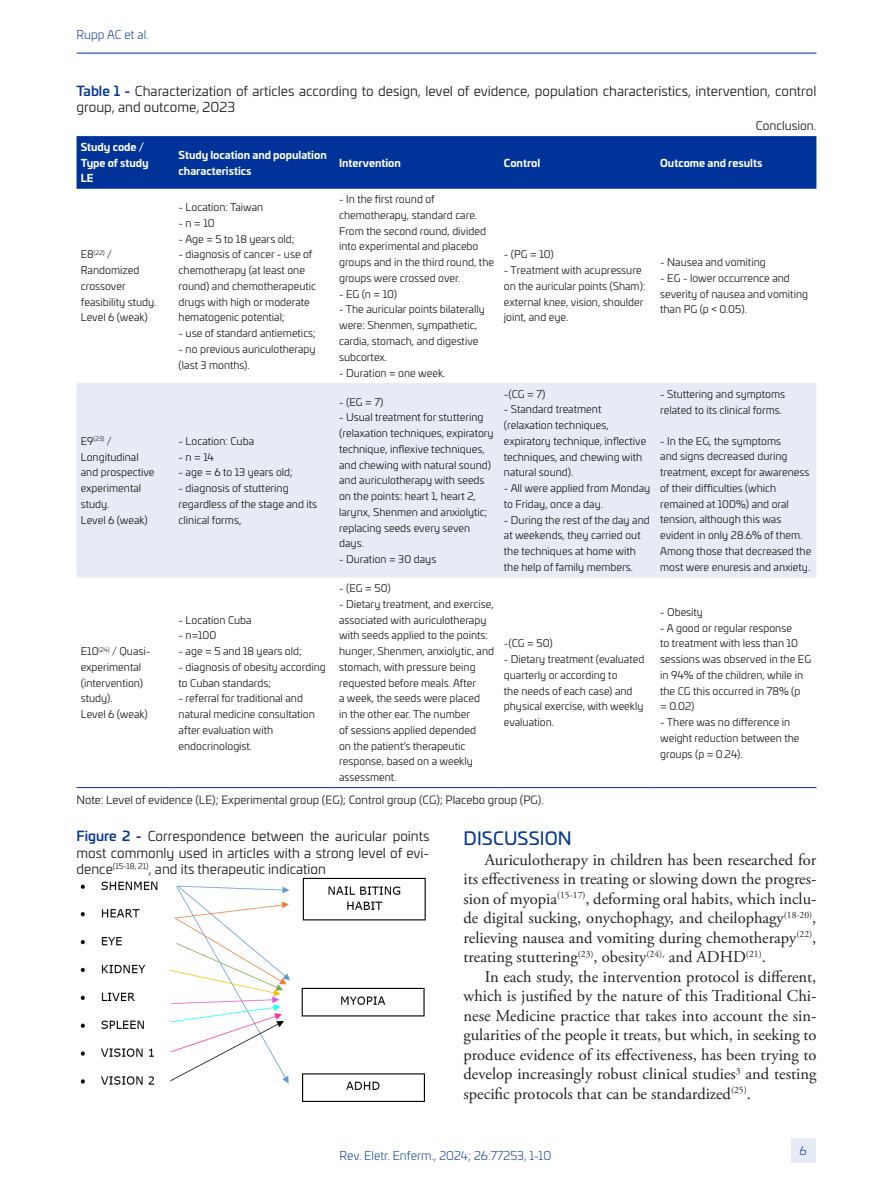
<style>
.page{position:relative;width:893px;height:1191px;background:#fff}
.page>*{position:absolute;margin:0;border:0;box-sizing:border-box;transform-origin:0 0}
.zp_SUB1{font:18px "Univia Pro";letter-spacing:.01em;color:#039}
.zp_texto{font:16.5px/19.5px "Adobe Garamond Pro";color:#231f20;text-align:justify}
.zp__Figura_tabela_titulo{font:13.5px/16.2px "Univia Pro";color:#231f20}
.t1{font:300 12px "Univia Pro";color:#039}
.zp__tabela_texto{font:12px "Univia Pro";color:#231f20}
.zp__tabela_legenda{font:11.25px "Univia Pro";color:#231f20}
.zp__tabela_texto-2{font:10.5px/15.8px "Univia Pro";color:#231f20}
.zp__tabela_cabeçalho{font:700 10.5px/15.8px "Univia Pro";color:#fff}
.zp__tabela_texto-3{font:6.15px "Univia Pro";color:#231f20}
.s1{font-weight:500;color:#039}
.s2{font-size:10.5px}
</style>
<div class="page">
<div style="left:791px;top:1138px;width:24px;height:25px;background:#e6ebf5"></div>
<hr style="left:77px;top:53px;width:739px;height:1px;background:#039">
<div style="left:77px;top:136px;width:739px;height:53px;background:#039"></div>
<div style="left:77px;top:383px;width:739px;height:194px;background:#e6ebf5"></div>
<hr style="left:77px;top:787px;width:97px;height:1px;background:#039">
<hr style="left:174px;top:787px;width:161px;height:1px;background:#039">
<hr style="left:335px;top:787px;width:165px;height:1px;background:#039">
<hr style="left:500px;top:787px;width:156px;height:1px;background:#039">
<hr style="left:656px;top:787px;width:160px;height:1px;background:#039">
<img style="left:80px;top:877px;width:346px;height:225px">
<p class="t1" style="left:77px;top:26px;width:74px">Rupp AC et al.</p>
<p class="zp__Figura_tabela_titulo" style="left:77px;top:82px;width:741px"><span class="s1">Table 1 -</span> Characterization of articles according to design, level of evidence, population characteristics, intervention, control group, and outcome, 2023</p>
<p class="zp__tabela_texto" style="left:756px;top:117px;width:62px">Conclusion.</p>
<p class="zp__tabela_cabeçalho" style="left:81px;top:138px;width:69px">Study code /<br>Type of study<br>LE</p>
<p class="zp__tabela_cabeçalho" style="left:179px;top:146px;width:150px">Study location and population characteristics</p>
<p class="zp__tabela_cabeçalho" style="left:339px;top:154px;width:63px">Intervention</p>
<p class="zp__tabela_cabeçalho" style="left:504px;top:154px;width:38px">Control</p>
<p class="zp__tabela_cabeçalho" style="left:660px;top:154px;width:104px">Outcome and results</p>
<p class="zp__tabela_texto-3" style="left:81px;top:248px;width:33px"><span class="s2">E8</span>(22) <span class="s2">/</span></p>
<p class="zp__tabela_texto-2" style="left:81px;top:262px;width:77px">Randomized crossover feasibility study.<br>Level 6 (weak)</p>
<p class="zp__tabela_texto-3" style="left:81px;top:435px;width:32px"><span class="s2">E9</span>(23) <span class="s2">/</span></p>
<p class="zp__tabela_texto-2" style="left:81px;top:448px;width:75px">Longitudinal and prospective experimental study.<br>Level 6 (weak)</p>
<p class="zp__tabela_texto-2" style="left:81px;top:643px;width:71px">E10<sup>(24)</sup> / Quasi&shy;experimental (intervention) study).<br>Level 6 (weak)</p>
<p class="zp__tabela_texto-2" style="left:179px;top:199px;width:86px">- Location: Taiwan</p>
<p class="zp__tabela_texto-2" style="left:179px;top:215px;width:38px">- n = 10</p>
<p class="zp__tabela_texto-2" style="left:179px;top:230px;width:118px">- Age = 5 to 18 years old;</p>
<p class="zp__tabela_texto-2" style="left:179px;top:246px;width:139px">- diagnosis of cancer - use of chemotherapy (at least one round) and chemotherapeutic drugs with high or moderate hematogenic potential;</p>
<p class="zp__tabela_texto-2" style="left:179px;top:325px;width:139px">- use of standard antiemetics;</p>
<p class="zp__tabela_texto-2" style="left:179px;top:341px;width:138px">- no previous auriculotherapy (last 3 months).</p>
<p class="zp__tabela_texto-2" style="left:179px;top:433px;width:77px">- Location: Cuba</p>
<p class="zp__tabela_texto-2" style="left:179px;top:448px;width:37px">- n = 14</p>
<p class="zp__tabela_texto-2" style="left:179px;top:464px;width:116px">- age = 6 to 13 years old;</p>
<p class="zp__tabela_texto-2" style="left:179px;top:480px;width:140px">- diagnosis of stuttering regardless of the stage and its clinical forms,</p>
<p class="zp__tabela_texto-2" style="left:179px;top:611px;width:75px">- Location Cuba</p>
<p class="zp__tabela_texto-2" style="left:179px;top:627px;width:39px">- n=100</p>
<p class="zp__tabela_texto-2" style="left:179px;top:643px;width:125px">- age = 5 and 18 years old;</p>
<p class="zp__tabela_texto-2" style="left:179px;top:658px;width:149px">- diagnosis of obesity according to Cuban standards;</p>
<p class="zp__tabela_texto-2" style="left:179px;top:690px;width:138px">- referral for traditional and natural medicine consultation after evaluation with endocrinologist.</p>
<p class="zp__tabela_texto-2" style="left:339px;top:191px;width:156px">- In the first round of chemotherapy, standard care.<br>From the second round, divided into experimental and placebo groups and in the third round, the groups were crossed over.</p>
<p class="zp__tabela_texto-2" style="left:339px;top:285px;width:59px">- EG (n = 10)</p>
<p class="zp__tabela_texto-2" style="left:339px;top:301px;width:147px">- The auricular points bilaterally were: Shenmen, sympathetic, cardia, stomach, and digestive subcortex.</p>
<p class="zp__tabela_texto-2" style="left:339px;top:364px;width:108px">- Duration = one week.</p>
<p class="zp__tabela_texto-2" style="left:339px;top:393px;width:46px">- (EG = 7)</p>
<p class="zp__tabela_texto-2" style="left:339px;top:409px;width:156px">- Usual treatment for stuttering (relaxation techniques, expiratory technique, inflexive techniques, and chewing with natural sound) and auriculotherapy with seeds on the points: heart 1, heart 2, larynx, Shenmen and anxiolytic; replacing seeds every seven days.</p>
<p class="zp__tabela_texto-2" style="left:339px;top:551px;width:99px">- Duration = 30 days</p>
<p class="zp__tabela_texto-2" style="left:339px;top:580px;width:53px">- (EG = 50)</p>
<p class="zp__tabela_texto-2" style="left:339px;top:595px;width:157px">- Dietary treatment, and exercise, associated with auriculotherapy with seeds applied to the points: hunger, Shenmen, anxiolytic, and stomach, with pressure being requested before meals. After<br>a week, the seeds were placed<br>in the other ear. The number<br>of sessions applied depended<br>on the patient’s therapeutic response, based on a weekly assessment.</p>
<p class="zp__tabela_texto-2" style="left:504px;top:246px;width:51px">- (PG = 10)</p>
<p class="zp__tabela_texto-2" style="left:504px;top:262px;width:143px">- Treatment with acupressure on the auricular points (Sham): external knee, vision, shoulder joint, and eye.</p>
<p class="zp__tabela_texto-2" style="left:504px;top:385px;width:43px">-(CG = 7)</p>
<p class="zp__tabela_texto-2" style="left:504px;top:401px;width:144px">- Standard treatment (relaxation techniques, expiratory technique, inflective techniques, and chewing with natural sound).</p>
<p class="zp__tabela_texto-2" style="left:504px;top:480px;width:148px">- All were applied from Monday to Friday, once a day.</p>
<p class="zp__tabela_texto-2" style="left:504px;top:511px;width:147px">- During the rest of the day and at weekends, they carried out the techniques at home with the help of family members.</p>
<p class="zp__tabela_texto-2" style="left:504px;top:635px;width:50px">-(CG = 50)</p>
<p class="zp__tabela_texto-2" style="left:504px;top:651px;width:142px">- Dietary treatment (evaluated quarterly or according to<br>the needs of each case) and physical exercise, with weekly evaluation.</p>
<p class="zp__tabela_legenda" style="left:77px;top:791px;width:469px">Note: Level of evidence (LE); Experimental group (EG); Control group (CG); Placebo group (PG).</p>
<p class="zp__tabela_texto-2" style="left:660px;top:254px;width:107px">- Nausea and vomiting</p>
<p class="zp__tabela_texto-2" style="left:660px;top:270px;width:149px">- EG - lower occurrence and severity of nausea and vomiting than PG (p &lt; 0.05).</p>
<p class="zp__tabela_texto-2" style="left:660px;top:386px;width:127px">- Stuttering and symptoms related to its clinical forms.</p>
<p class="zp__tabela_texto-2" style="left:660px;top:432px;width:153px">- In the EG, the symptoms<br>and signs decreased during treatment, except for awareness of their difficulties (which remained at 100%) and oral tension, although this was evident in only 28.6% of them.<br>Among those that decreased the most were enuresis and anxiety.</p>
<p class="zp__tabela_texto-2" style="left:660px;top:603px;width:44px">- Obesity</p>
<p class="zp__tabela_texto-2" style="left:660px;top:619px;width:152px">- A good or regular response<br>to treatment with less than 10 sessions was observed in the EG in 94% of the children, while in the CG this occurred in 78% (p<br>= 0.02)</p>
<p class="zp__tabela_texto-2" style="left:660px;top:714px;width:141px">- There was no difference in weight reduction between the groups (p = 0.24).</p>
<p class="zp__Figura_tabela_titulo" style="left:77px;top:827px;width:354px;text-align:justify"><span class="s1">Figure 2 -</span> Correspondence between the auricular points most commonly used in articles with a strong level of evi&shy;dence<sup>(15-18,</sup> <sup>21)</sup>, and its therapeutic indication</p>
<p class="zp_SUB1" style="left:464px;top:825px;width:110px">DISCUSSION</p>
<p class="zp_texto" style="left:463px;top:850px;width:354px;text-indent:21px">Auriculotherapy in children has been researched for its effectiveness in treating or slowing down the progres&shy;sion of myopia<sup>(15-17)</sup>, deforming oral habits, which inclu&shy;de digital sucking, onychophagy, and cheilophagy<sup>(18-20)</sup>, relieving nausea and vomiting during chemotherapy<sup>(22)</sup>, treating stuttering<sup>(23)</sup>, obesity<sup>(24),</sup> and ADHD<sup>(21)</sup>.</p>
<p class="zp_texto" style="left:463px;top:967px;width:354px;text-indent:21px">In each study, the intervention protocol is different, which is justified by the nature of this Traditional Chi&shy;nese Medicine practice that takes into account the sin&shy;gularities of the people it treats, but which, in seeking to produce evidence of its effectiveness, has been trying to develop increasingly robust clinical studies<sup>3</sup> and testing specific protocols that can be standardized<sup>(25)</sup>.</p>
<p class="t1" style="left:340px;top:1147px;width:213px">Rev. Eletr. Enferm., 2024; 26:77253, 1-10</p>
<p class="t1" style="left:799px;top:1142px;width:9px">6</p>
</div>
